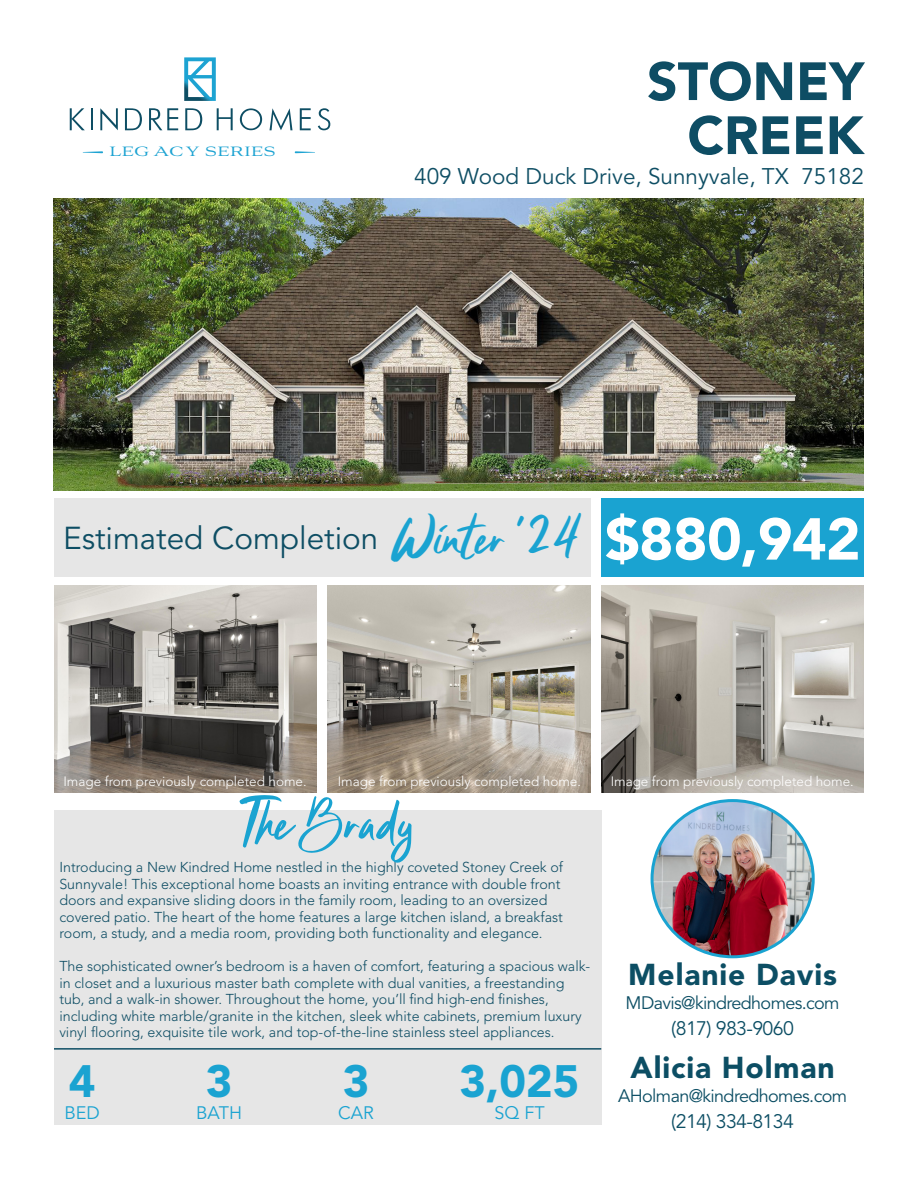
<style>
.page{position:relative;width:918px;height:1188px;background:#fff}
.page>*{position:absolute;margin:0;border:0;box-sizing:border-box;transform-origin:0 0}
.t1{font:900 58.5px "Avenir LT Std";letter-spacing:-.01em;color:#fff}
.Paragraph_Style_1{font:900 53.25px "Avenir LT Std";color:#0e4d64}
.t2{font:52.5px "Clattering";color:#1aa3d1}
.t3{font:49.5px "Clattering";color:#1aa3d1}
.t4{font:900 45px "Avenir LT Std";color:#1aa3d1}
.t5{font:31.5px "Avenir LT Std";color:#0e4e64}
.t6{font:900 30px "Avenir LT Std";letter-spacing:.03em;color:#0c4e64}
.t7{font:22.5px "Avenir LT Std";color:#0e4e64}
.t8{font:19.5px "Avenir LT Std";letter-spacing:-.03em;color:#0c4e64}
.t9{font:18px "Avenir LT Std";letter-spacing:-.035em;color:#0c4e64}
.t10{font:18px "Avenir LT Std";color:#1aa3d1}
.t11{font:16.8px "Aviano";color:#1da3d2}
.t12{font:300 14.25px/16.5px "Avenir LT Std";color:#0e4d64}
.t13{font:300 13.5px "Avenir LT Std";color:#fff}
</style>
<div class="page">
<svg style="left:184px;top:57px;width:32px;height:44px"></svg>
<svg style="left:70px;top:108px;width:15px;height:22px"></svg>
<svg style="left:100px;top:108px;width:18px;height:22px"></svg>
<svg style="left:125px;top:108px;width:17px;height:22px"></svg>
<svg style="left:149px;top:108px;width:29px;height:22px"></svg>
<svg style="left:185px;top:108px;width:17px;height:22px"></svg>
<svg style="left:217px;top:108px;width:16px;height:22px"></svg>
<svg style="left:240px;top:108px;width:22px;height:22px"></svg>
<svg style="left:270px;top:108px;width:23px;height:22px"></svg>
<svg style="left:300px;top:108px;width:11px;height:22px"></svg>
<svg style="left:318px;top:108px;width:12px;height:22px"></svg>
<hr style="left:91px;top:108px;width:2px;height:22px;background:#0e4e64">
<svg style="left:295px;top:151px;width:20px;height:2px"></svg>
<svg style="left:83px;top:151px;width:20px;height:2px"></svg>
<div style="left:54px;top:810px;width:547px;height:314px;background:#e6e6e6"></div>
<div style="left:54px;top:498px;width:536px;height:79px;background:#e6e6e6"></div>
<div style="left:601px;top:498px;width:263px;height:79px;background:#1aa3d1"></div>
<img style="left:328px;top:585px;width:262px;height:207px">
<img style="left:601px;top:585px;width:263px;height:207px">
<img style="left:54px;top:585px;width:263px;height:207px">
<hr style="left:54px;top:1048px;width:547px;height:2px;background:#0e4d64">
<img style="left:53px;top:199px;width:811px;height:292px">
<img style="left:652px;top:801px;width:161px;height:156px">
<div style="left:651px;top:799px;width:164px;height:159px;border:3px solid #1aa3d1;border-radius:50%"></div>
<p class="t11" style="left:109px;top:143px;width:168px">LEG AC Y SERIES</p>
<p class="Paragraph_Style_1" style="left:647px;top:49px;width:218px">STONEY</p>
<p class="Paragraph_Style_1" style="left:687px;top:103px;width:178px">CREEK</p>
<p class="t7" style="left:414px;top:163px;width:451px">409 Wood Duck Drive, Sunnyvale, TX 75182</p>
<p class="t5" style="left:63px;top:520px;width:317px">Estimated Completion</p>
<p class="t3" style="left:391px;top:506px;width:194px">Winter ‘24</p>
<p class="t1" style="left:605px;top:504px;width:257px">$880,942</p>
<p class="t13" style="left:63px;top:774px;width:245px">Image from previously completed home.</p>
<p class="t13" style="left:338px;top:774px;width:245px">Image from previously completed home.</p>
<p class="t13" style="left:611px;top:774px;width:245px">Image from previously completed home.</p>
<p class="t2" style="left:242px;top:790px;width:175px">The Brady</p>
<p class="t12" style="left:59px;top:859px;width:505px">Introducing a New Kindred Home nestled in the highly coveted Stoney Creek of Sunnyvale! This exceptional home boasts an inviting entrance with double front doors and expansive sliding doors in the family room, leading to an oversized covered patio. The heart of the home features a large kitchen island, a breakfast room, a study, and a media room, providing both functionality and elegance.</p>
<p class="t12" style="left:59px;top:958px;width:533px">The sophisticated owner’s bedroom is a haven of comfort, featuring a spacious walk&shy;in closet and a luxurious master bath complete with dual vanities, a freestanding tub, and a walk-in shower. Throughout the home, you’ll find high-end finishes, including white marble/granite in the kitchen, sleek white cabinets, premium luxury vinyl flooring, exquisite tile work, and top-of-the-line stainless steel appliances.</p>
<p class="t4" style="left:69px;top:1054px;width:28px">4</p>
<p class="t10" style="left:65px;top:1102px;width:37px">BED</p>
<p class="t4" style="left:206px;top:1054px;width:28px">3</p>
<p class="t10" style="left:196px;top:1102px;width:47px">BATH</p>
<p class="t4" style="left:343px;top:1054px;width:28px">3</p>
<p class="t10" style="left:338px;top:1102px;width:37px">CAR</p>
<p class="t4" style="left:460px;top:1054px;width:121px">3,025</p>
<p class="t10" style="left:494px;top:1102px;width:52px">SQ FT</p>
<p class="t6" style="left:628px;top:956px;width:210px">Melanie Davis</p>
<p class="t9" style="left:626px;top:993px;width:215px">MDavis@kindredhomes.com</p>
<p class="t8" style="left:671px;top:1017px;width:124px">(817) 983-9060</p>
<p class="t6" style="left:631px;top:1049px;width:206px">Alicia Holman</p>
<p class="t9" style="left:618px;top:1086px;width:230px">AHolman@kindredhomes.com</p>
<p class="t8" style="left:671px;top:1110px;width:124px">(214) 334-8134</p>
</div>
